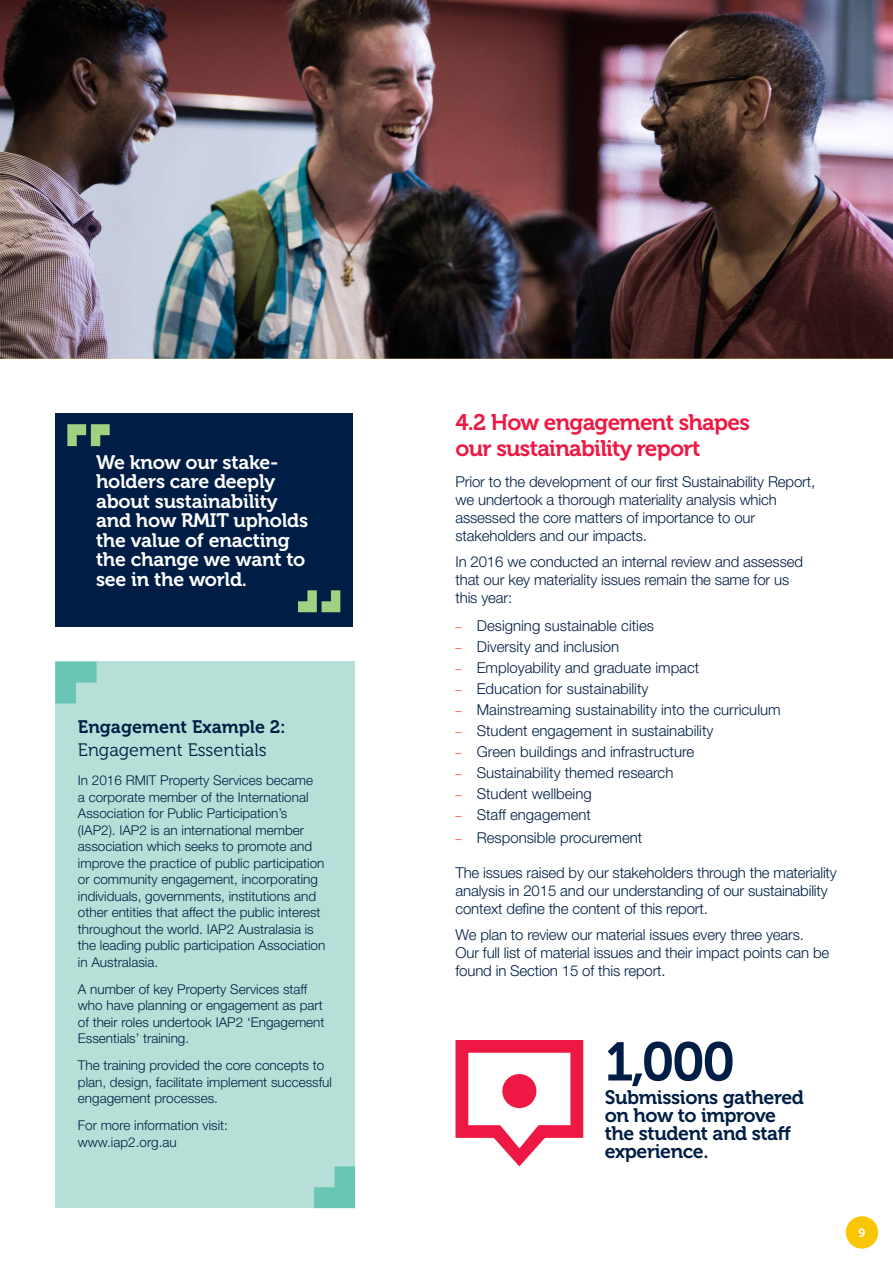
<style>
.page{position:relative;width:893px;height:1263px;background:#fff}
.page>*{position:absolute;margin:0;border:0;box-sizing:border-box;transform-origin:0 0}
.t1{font:54px "Museo 700";color:#001e45}
.t2{font:22.5px/25.5px "Museo 700";letter-spacing:-.03em;color:#ed1944}
.t3{font:19.5px/19.5px "Museo 700";letter-spacing:-.01em;color:#fff}
.t4{font:19.5px/18px "Museo 700";letter-spacing:-.02em;color:#001e45}
.t5{font:18px "Museo 300";color:#001e45}
.t6{font:18px "Museo 700";color:#001e45}
.t7{font:300 15px/18px "Helvetica Neue LT Pro";letter-spacing:-.01em;color:#001e45}
.t8{font:300 13.5px/16.5px "Helvetica Neue LT Pro";color:#001e45}
.t9{font:12px "Museo 700";color:#fff}
.s1{font-size:12px;color:#ef3829}
</style>
<div class="page">
<img style="left:0;top:0;width:893px;height:359px">
<div style="left:55px;top:662px;width:300px;height:546px;background:#b6e0d7"></div>
<svg style="left:55px;top:662px;width:42px;height:41px"></svg>
<svg style="left:314px;top:1166px;width:41px;height:42px"></svg>
<div style="left:55px;top:414px;width:298px;height:213px;background:#001e45"></div>
<svg style="left:67px;top:424px;width:43px;height:22px"></svg>
<svg style="left:298px;top:590px;width:42px;height:22px"></svg>
<svg style="left:455px;top:1040px;width:128px;height:126px"></svg>
<div style="left:502px;top:1074px;width:34px;height:34px;background:#ed1944;border-radius:50%"></div>
<div style="left:846px;top:1216px;width:32px;height:32px;background:#f9c606;border-radius:50%"></div>
<h3 class="t3" style="left:96px;top:453px;width:214px">We know our stake&shy;holders care deeply about sustainability and how RMIT upholds the value of enacting the change we want to see in the world.</h3>
<p class="t6" style="left:78px;top:717px;width:209px">Engagement Example 2:</p>
<p class="t5" style="left:78px;top:740px;width:190px">Engagement Essentials</p>
<p class="t8" style="left:78px;top:772px;width:249px">In 2016 RMIT Property Services became<br>a corporate member of the International Association for Public Participation’s (IAP2). IAP2 is an international member association which seeks to promote and improve the practice of public participation or community engagement, incorporating individuals, governments, institutions and other entities that affect the public interest throughout the world. IAP2 Australasia is the leading public participation Association in Australasia.</p>
<p class="t8" style="left:78px;top:980px;width:248px">A number of key Property Services staff who have planning or engagement as part of their roles undertook IAP2 ‘Engagement Essentials’ training.</p>
<p class="t8" style="left:78px;top:1057px;width:256px">The training provided the core concepts to plan, design, facilitate implement successful engagement processes.</p>
<p class="t8" style="left:78px;top:1117px;width:152px">For more information visit: www.iap2.org.au</p>
<h2 class="t2" style="left:455px;top:410px;width:296px">4.2 How engagement shapes our sustainability report</h2>
<p class="t7" style="left:455px;top:473px;width:361px">Prior to the development of our first Sustainability Report, we undertook a thorough materiality analysis which assessed the core matters of importance to our stakeholders and our impacts.</p>
<p class="t7" style="left:455px;top:552px;width:349px">In 2016 we conducted an internal review and assessed that our key materiality issues remain the same for us this year:</p>
<p class="t7" style="left:455px;top:617px;width:200px"><span class="s1">–</span> Designing sustainable cities</p>
<p class="t7" style="left:455px;top:638px;width:165px"><span class="s1">–</span> Diversity and inclusion</p>
<p class="t7" style="left:455px;top:659px;width:245px"><span class="s1">–</span> Employability and graduate impact</p>
<p class="t7" style="left:455px;top:680px;width:194px"><span class="s1">–</span> Education for sustainability</p>
<p class="t7" style="left:455px;top:701px;width:327px"><span class="s1">–</span> Mainstreaming sustainability into the curriculum</p>
<p class="t7" style="left:455px;top:722px;width:259px"><span class="s1">–</span> Student engagement in sustainability</p>
<p class="t7" style="left:455px;top:743px;width:240px"><span class="s1">–</span> Green buildings and infrastructure</p>
<p class="t7" style="left:455px;top:764px;width:219px"><span class="s1">–</span> Sustainability themed research</p>
<p class="t7" style="left:455px;top:785px;width:138px"><span class="s1">–</span> Student wellbeing</p>
<p class="t7" style="left:455px;top:806px;width:137px"><span class="s1">–</span> Staff engagement</p>
<p class="t7" style="left:455px;top:828px;width:188px"><span class="s1">–</span> Responsible procurement</p>
<p class="t7" style="left:455px;top:863px;width:383px">The issues raised by our stakeholders through the materiality analysis in 2015 and our understanding of our sustainability context define the content of this report.</p>
<p class="t7" style="left:455px;top:925px;width:375px">We plan to review our material issues every three years.<br>Our full list of material issues and their impact points can be found in Section 15 of this report.</p>
<h1 class="t1" style="left:605px;top:1032px;width:132px">1,000</h1>
<h3 class="t4" style="left:605px;top:1088px;width:201px">Submissions gathered on how to improve the student and staff experience.</h3>
<p class="t9" style="left:858px;top:1226px;width:8px">9</p>
</div>
